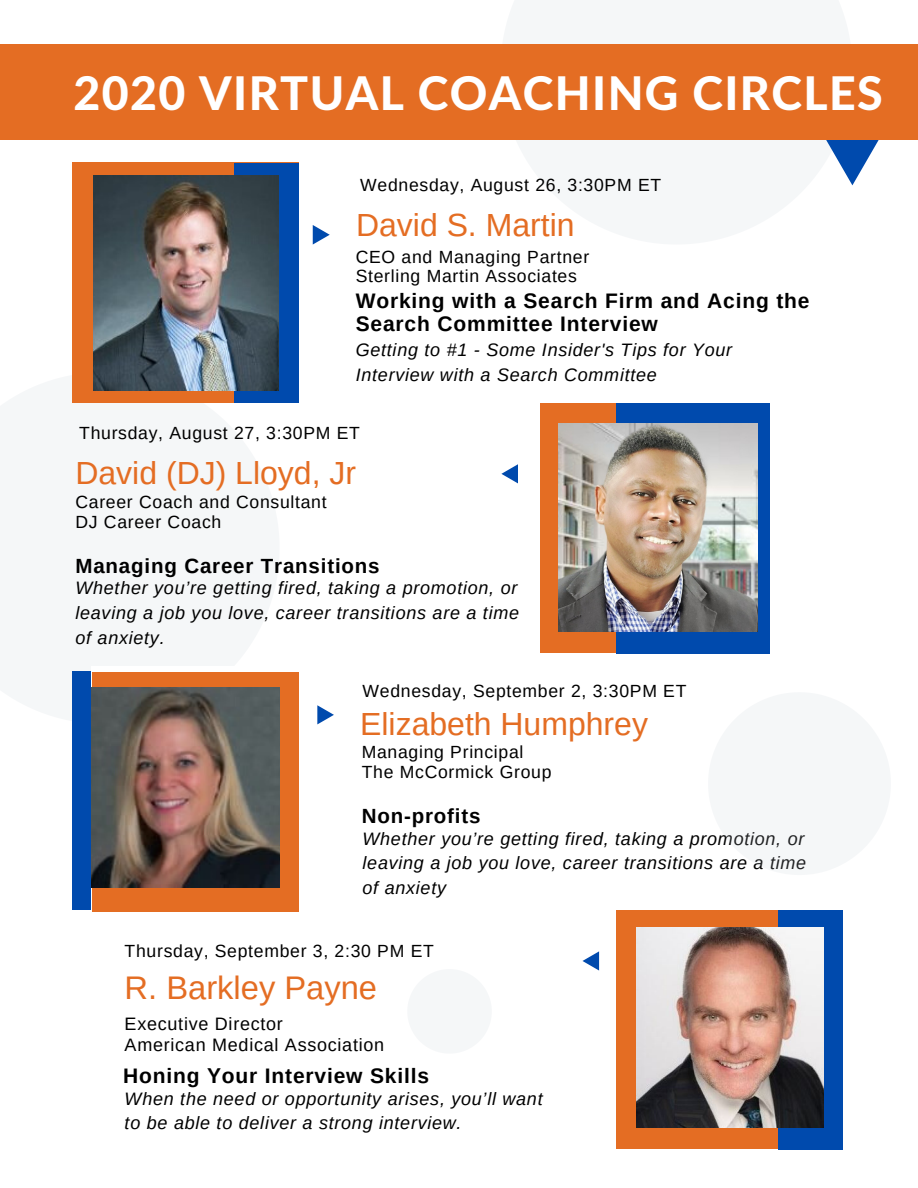
<style>
.page{position:relative;width:918px;height:1188px;background:#fff}
.page>*{position:absolute;margin:0;border:0;box-sizing:border-box;transform-origin:0 0}
.t1{font:800 46.5px "Lato Latin";letter-spacing:.03em;color:#fff}
.t2{font:32.7px "Arimo";color:#e46d23}
.t3{font:31.95px "Arimo";color:#e46d23}
.t4{font:700 21px/23.1px "Arimo";letter-spacing:.04em;color:#000}
.t5{font:700 20.55px "Arimo";letter-spacing:.04em;color:#000}
.t6{font:italic 18px/24.8px "Arimo";letter-spacing:.04em;color:#000}
.t7{font:18px/20.2px "Arimo";letter-spacing:.04em;color:#000}
.t8{font:17.55px/19.8px "Arimo";letter-spacing:.04em;color:#000}
</style>
<div class="page">
<svg style="left:826px;top:140px;width:53px;height:45px"></svg>
<div style="left:0;top:44px;width:918px;height:96px;background:#e46d23"></div>
<div style="left:72px;top:163px;width:227px;height:240px;background:#e46d23"></div>
<div style="left:234px;top:163px;width:64px;height:240px;background:#004aad"></div>
<svg style="left:313px;top:225px;width:17px;height:20px"></svg>
<div style="left:540px;top:403px;width:173px;height:249px;background:#e46d23"></div>
<div style="left:616px;top:403px;width:153px;height:250px;background:#004aad"></div>
<img style="left:93px;top:176px;width:186px;height:214px">
<svg style="left:501px;top:464px;width:17px;height:19px"></svg>
<div style="left:72px;top:671px;width:205px;height:238px;background:#004aad"></div>
<div style="left:92px;top:666px;width:301px;height:301px;background:#fff"></div>
<div style="left:92px;top:672px;width:207px;height:240px;background:#e46d23"></div>
<img style="left:92px;top:688px;width:188px;height:200px">
<svg style="left:317px;top:705px;width:17px;height:19px"></svg>
<img style="left:559px;top:423px;width:199px;height:208px">
<div style="left:616px;top:910px;width:227px;height:239px;background:#e46d23"></div>
<div style="left:778px;top:910px;width:65px;height:240px;background:#004aad"></div>
<img style="left:636px;top:927px;width:188px;height:200px">
<svg style="left:582px;top:951px;width:17px;height:20px"></svg>
<h1 class="t1" style="left:74px;top:64px;width:811px">2020 VIRTUAL COACHING CIRCLES</h1>
<p class="t8" style="left:360px;top:175px;width:303px">Wednesday, August 26, 3:30PM ET</p>
<h3 class="t3" style="left:356px;top:207px;width:220px">David S. Martin</h3>
<p class="t8" style="left:356px;top:247px;width:235px">CEO and Managing Partner<br>Sterling Martin Associates</p>
<p class="t4" style="left:356px;top:289px;width:455px">Working with a Search Firm and Acing the<br>Search Committee Interview</p>
<p class="t6" style="left:356px;top:338px;width:378px">Getting to #1 - Some Insider's Tips for Your<br>Interview with a Search Committee</p>
<p class="t8" style="left:79px;top:423px;width:282px">Thursday, August 27, 3:30PM ET</p>
<h3 class="t3" style="left:75px;top:456px;width:282px">David (DJ) Lloyd, Jr</h3>
<p class="t8" style="left:75px;top:492px;width:253px">Career Coach and Consultant<br>DJ Career Coach</p>
<p class="t5" style="left:75px;top:554px;width:306px">Managing Career Transitions</p>
<p class="t6" style="left:75px;top:576px;width:445px;text-align:justify">Whether you’re getting fired, taking a promotion, or leaving a job you love, career transitions are a time of anxiety.</p>
<p class="t8" style="left:363px;top:681px;width:325px">Wednesday, September 2, 3:30PM ET</p>
<h3 class="t3" style="left:360px;top:706px;width:289px">Elizabeth Humphrey</h3>
<p class="t8" style="left:362px;top:742px;width:191px">Managing Principal<br>The McCormick Group</p>
<p class="t5" style="left:362px;top:805px;width:120px">Non-profits</p>
<p class="t6" style="left:363px;top:826px;width:445px;text-align:justify">Whether you’re getting fired, taking a promotion, or leaving a job you love, career transitions are a time of anxiety</p>
<p class="t8" style="left:125px;top:941px;width:311px">Thursday, September 3, 2:30 PM ET</p>
<h2 class="t2" style="left:125px;top:969px;width:254px">R. Barkley Payne</h2>
<p class="t7" style="left:125px;top:1014px;width:261px">Executive Director<br>American Medical Association</p>
<p class="t4" style="left:123px;top:1064px;width:308px">Honing Your Interview Skills</p>
<p class="t6" style="left:125px;top:1086px;width:420px">When the need or opportunity arises, you’ll want to be able to deliver a strong interview.</p>
</div>
